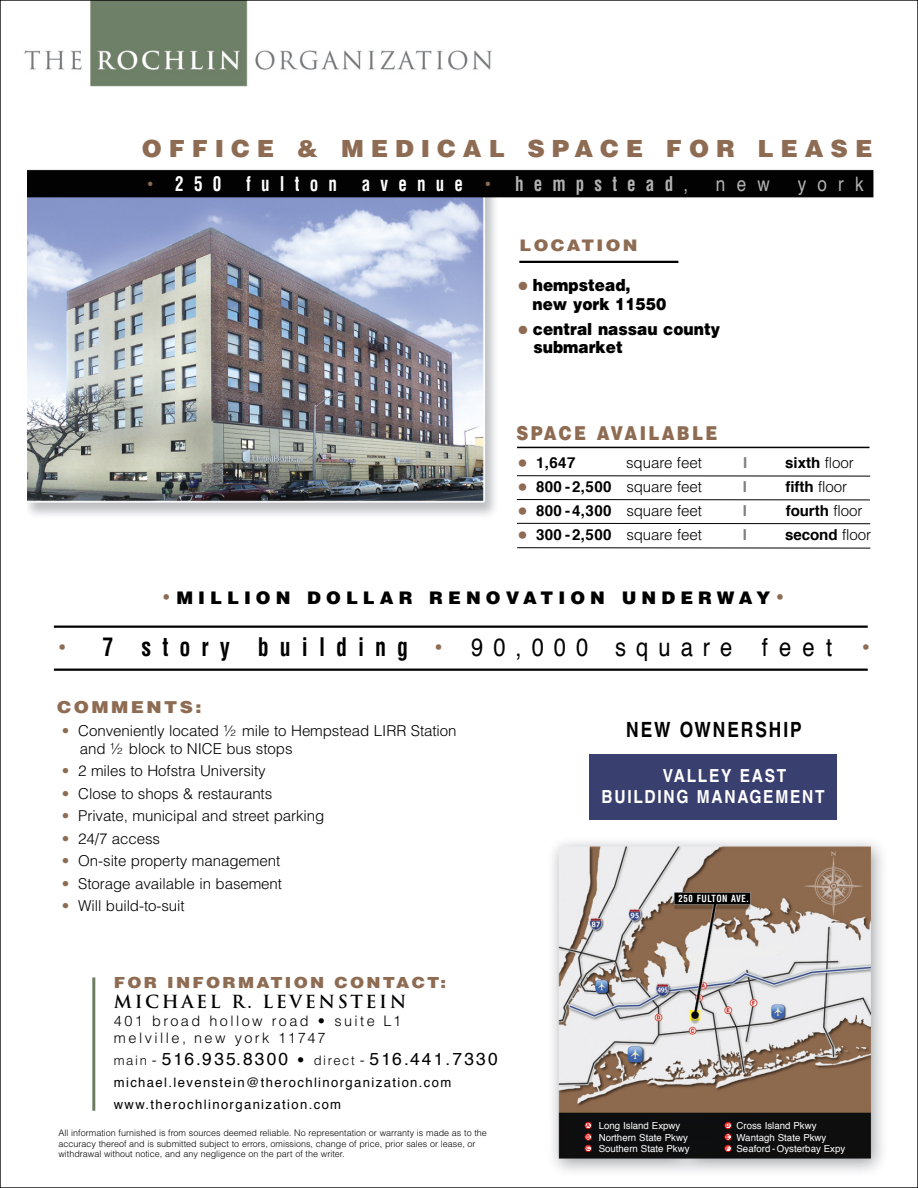
<style>
.page{position:relative;width:918px;height:1188px;background:#fff}
.page>*{position:absolute;margin:0;border:0;box-sizing:border-box;transform-origin:0 0}
.t1{font:25.05px "Helvetica";letter-spacing:.455em;color:#000;scale:.88 1}
.t2{font:900 23.7px "Helvetica";letter-spacing:.285em;color:#8e6c53}
.t3{font:700 21px "Helvetica";letter-spacing:.11em;color:#000;scale:.83 1}
.t4{font:700 condensed 19.95px "Helvetica";letter-spacing:.59em;color:#b3b3b3;scale:.86 1}
.t5{font:700 condensed 19.95px "Helvetica";letter-spacing:.59em;color:#fff;scale:.86 1}
.t6{font:19.95px "Helvetica";letter-spacing:.655em;color:#b3b3b3;scale:.86 1}
.t7{font:900 19.2px "Helvetica";letter-spacing:.14em;color:#8e6c53;scale:.86 1}
.t8{font:700 18px/21.6px "Helvetica";letter-spacing:.11em;color:#fff;scale:.86 1}
.t9{font:700 17.55px "Trajan";letter-spacing:.145em;color:#000}
.t10{font:17.4px "Helvetica";letter-spacing:.12em;color:#000}
.t11{font:900 17.4px "Helvetica";letter-spacing:.285em;color:#000}
.t12{font:900 16.8px/18.3px "Helvetica";color:#000;scale:.91 1}
.t13{font:900 16.5px "Helvetica";letter-spacing:.135em;color:#8e6c53;scale:1.11 1}
.t14{font:900 15.9px "Helvetica";letter-spacing:.135em;color:#8e6c53;scale:1.11 1}
.t15{font:900 15.3px "Helvetica";letter-spacing:.135em;color:#8e6c53;scale:1.11 1}
.t16{font:300 15.15px "Helvetica";letter-spacing:-.005em;color:#000}
.t17{font:700 15.15px "Helvetica";letter-spacing:-.005em;color:#000}
.t18{font:700 15.15px "Helvetica";color:#808080}
.t19{font:300 15px/18px "Helvetica";letter-spacing:-.005em;color:#000}
.t20{font:300 14.55px/17.5px "Helvetica";letter-spacing:.165em;color:#000}
.t21{font:13.05px/21.8px "Helvetica";letter-spacing:.105em;color:#000}
.t22{font:9.6px/11.6px "Helvetica";color:#fff}
.t23{font:700 condensed 9.6px "Helvetica";letter-spacing:.055em;color:#fff;scale:.91 1}
.t24{font:300 9px/10.8px "Helvetica";color:#000}
.t25{font:700 5.4px/11.4px "Helvetica";color:#f00;text-align:justify}
.s1{font-weight:400;font-stretch:normal;color:#8e6c53}
.s2{color:#fff}
.s3{font-weight:400;font-stretch:normal}
.s4{font-size:25.05px;color:#8e6c53}
.s5{font-weight:900;font-size:21.9px;color:#8e6c53}
.s6{font-weight:300}
.s7{font-weight:700}
.s8{font-weight:400;font-size:25.35px;color:#8e6c53}
.s9{color:#8e6c53}
.s10{font-weight:700;font-stretch:condensed}
.s11{font-weight:300;font-size:13.05px}
.s12{font-weight:300;font-size:14.85px}
.s13{font-weight:300;font-size:14.55px}
</style>
<div class="page">
<img style="left:24px;top:2px;width:859px;height:1170px">
<hr style="left:54px;top:626px;width:814px;height:2px;background:#000">
<hr style="left:54px;top:669px;width:814px;height:2px;background:#000">
<hr style="left:517px;top:475px;width:353px;height:1px;background:#000">
<hr style="left:517px;top:499px;width:353px;height:1px;background:#000">
<hr style="left:517px;top:523px;width:353px;height:1px;background:#000">
<hr style="left:517px;top:547px;width:353px;height:1px;background:#000">
<hr style="left:518px;top:580px;width:353px;height:1px;background:#fff">
<hr style="left:517px;top:447px;width:353px;height:1px;background:#000">
<hr style="left:519px;top:261px;width:159px;height:2px;background:#000">
<div style="left:724px;top:1122px;width:8px;height:7px;border:2px solid #f00;border-radius:50%"></div>
<div style="left:724px;top:1133px;width:8px;height:8px;border:2px solid #f00;border-radius:50%"></div>
<div style="left:724px;top:1145px;width:8px;height:7px;border:2px solid #f00;border-radius:50%"></div>
<div style="left:585px;top:1122px;width:7px;height:7px;border:2px solid #f00;border-radius:50%"></div>
<div style="left:585px;top:1133px;width:7px;height:8px;border:2px solid #f00;border-radius:50%"></div>
<div style="left:585px;top:1145px;width:7px;height:7px;border:2px solid #f00;border-radius:50%"></div>
<div style="left:12px;top:155px;width:15px;height:579px;background:#fff"></div>
<div style="left:58px;top:1118px;width:437px;height:60px;background:#fff"></div>
<hr style="left:92px;top:977px;width:3px;height:134px;background:#6d7e60">
<div style="left:589px;top:754px;width:248px;height:66px;background:#393f6e"></div>
<h2 class="t2" style="left:142px;top:140px;width:732px">OFFICE &amp; MEDICAL SPACE FOR LEASE</h2>
<h3 class="t5" style="left:147px;top:176px;width:88px"><span class="s1">•</span> 250</h3>
<h3 class="t5" style="left:246px;top:176px;width:107px">fulton</h3>
<h3 class="t4" style="left:362px;top:176px;width:381px"><span class="s2">avenue</span> <span class="s1">•</span> hempstead<span class="s3">,</span></h3>
<h3 class="t6" style="left:716px;top:175px;width:64px">new</h3>
<h3 class="t6" style="left:798px;top:175px;width:78px">york</h3>
<h3 class="t14" style="left:520px;top:239px;width:108px">LOCATION</h3>
<h3 class="t12" style="left:533px;top:278px;width:149px;text-indent:-16px"><span class="s4">•</span> hempstead, new york 11550</h3>
<h3 class="t12" style="left:534px;top:321px;width:207px;text-indent:-17px"><span class="s4">•</span> central nassau county submarket</h3>
<h3 class="t7" style="left:517px;top:426px;width:235px">SPACE AVAILABLE</h3>
<h3 class="t17" style="left:517px;top:456px;width:60px"><span class="s5">•</span> 1,647</h3>
<h3 class="t16" style="left:626px;top:457px;width:77px">square feet</h3>
<h3 class="t18" style="left:743px;top:456px;width:6px">I</h3>
<h3 class="t17" style="left:785px;top:456px;width:70px">sixth <span class="s6">floor</span></h3>
<h3 class="t16" style="left:517px;top:481px;width:187px"><span class="s5">•</span> <span class="s7">800 -2,500</span> square feet</h3>
<h3 class="t18" style="left:743px;top:480px;width:6px">I</h3>
<h3 class="t17" style="left:785px;top:480px;width:63px">fifth <span class="s6">floor</span></h3>
<h3 class="t16" style="left:517px;top:505px;width:187px"><span class="s5">•</span> <span class="s7">800 -4,300</span> square feet</h3>
<h3 class="t18" style="left:743px;top:504px;width:6px">I</h3>
<h3 class="t17" style="left:786px;top:504px;width:78px">fourth <span class="s6">floor</span></h3>
<h3 class="t16" style="left:517px;top:529px;width:187px"><span class="s5">•</span> <span class="s7">300 -2,500</span> square feet</h3>
<h3 class="t18" style="left:743px;top:528px;width:6px">I</h3>
<h3 class="t17" style="left:785px;top:528px;width:88px">second <span class="s6">floor</span></h3>
<h3 class="t11" style="left:162px;top:591px;width:624px"><span class="s8">•</span>MILLION DOLLAR RENOVATION UNDERWAY<span class="s8">•</span></h3>
<h1 class="t1" style="left:58px;top:637px;width:924px"><span class="s9">•</span> <span class="s10">7 story building</span> <span class="s9">•</span> 90,000 square feet <span class="s9">•</span></h1>
<h3 class="t13" style="left:57px;top:701px;width:132px">COMMENTS:</h3>
<h3 class="t19" style="left:80px;top:723px;width:378px;text-indent:-18px"><span class="s9">•</span> Conveniently located ½ mile to Hempstead LIRR Station and ½ block to NICE bus stops</h3>
<h3 class="t19" style="left:62px;top:763px;width:206px"><span class="s9">•</span> 2 miles to Hofstra University</h3>
<h3 class="t19" style="left:62px;top:786px;width:212px"><span class="s9">•</span> Close to shops &amp; restaurants</h3>
<h3 class="t19" style="left:62px;top:808px;width:264px"><span class="s9">•</span> Private, municipal and street parking</h3>
<h3 class="t19" style="left:62px;top:831px;width:100px"><span class="s9">•</span> 24/7 access</h3>
<h3 class="t19" style="left:62px;top:853px;width:220px"><span class="s9">•</span> On-site property management</h3>
<h3 class="t19" style="left:62px;top:876px;width:222px"><span class="s9">•</span> Storage available in basement</h3>
<h3 class="t19" style="left:62px;top:898px;width:125px"><span class="s9">•</span> Will build-to-suit</h3>
<h3 class="t15" style="left:114px;top:977px;width:301px">FOR INFORMATION CONTACT:</h3>
<h3 class="t9" style="left:114px;top:992px;width:294px">MICHAEL R. LEVENSTEIN</h3>
<h3 class="t20" style="left:114px;top:1013px;width:289px">401 broad hollow road • suite L1 melville, new york 11747</h3>
<h3 class="t10" style="left:114px;top:1052px;width:385px"><span class="s11">main</span> <span class="s12">-</span> 516.935.8300 <span class="s13">•</span> <span class="s11">direct</span> <span class="s12">-</span> 516.441.7330</h3>
<h3 class="t21" style="left:114px;top:1073px;width:339px">michael.levenstein@therochlinorganization.com www.therochlinorganization.com</h3>
<p class="t24" style="left:58px;top:1128px;width:430px">All information furnished is from sources deemed reliable. No representation or warranty is made as to the accuracy thereof and is submitted subject to errors, omissions, change of price, prior sales or lease, or withdrawal without notice, and any negligence on the part of the writer.</p>
<h3 class="t3" style="left:626px;top:722px;width:213px">NEW OWNERSHIP</h3>
<h3 class="t8" style="left:602px;top:766px;width:261px;text-indent:61px">VALLEY EAST<br>BUILDING MANAGEMENT</h3>
<p class="t23" style="left:678px;top:895px;width:79px">250 FULTON AVE.</p>
<p class="t25" style="left:586px;top:1120px;width:5px">A B C</p>
<p class="t22" style="left:599px;top:1121px;width:92px">Long Island Expwy<br>Northern State Pkwy<br>Southern State Pkwy</p>
<p class="t22" style="left:737px;top:1121px;width:110px">Cross Island Pkwy<br>Wantagh State Pkwy<br>Seaford - Oysterbay Expy</p>
<p class="t25" style="left:726px;top:1120px;width:5px">D E F</p>
</div>
